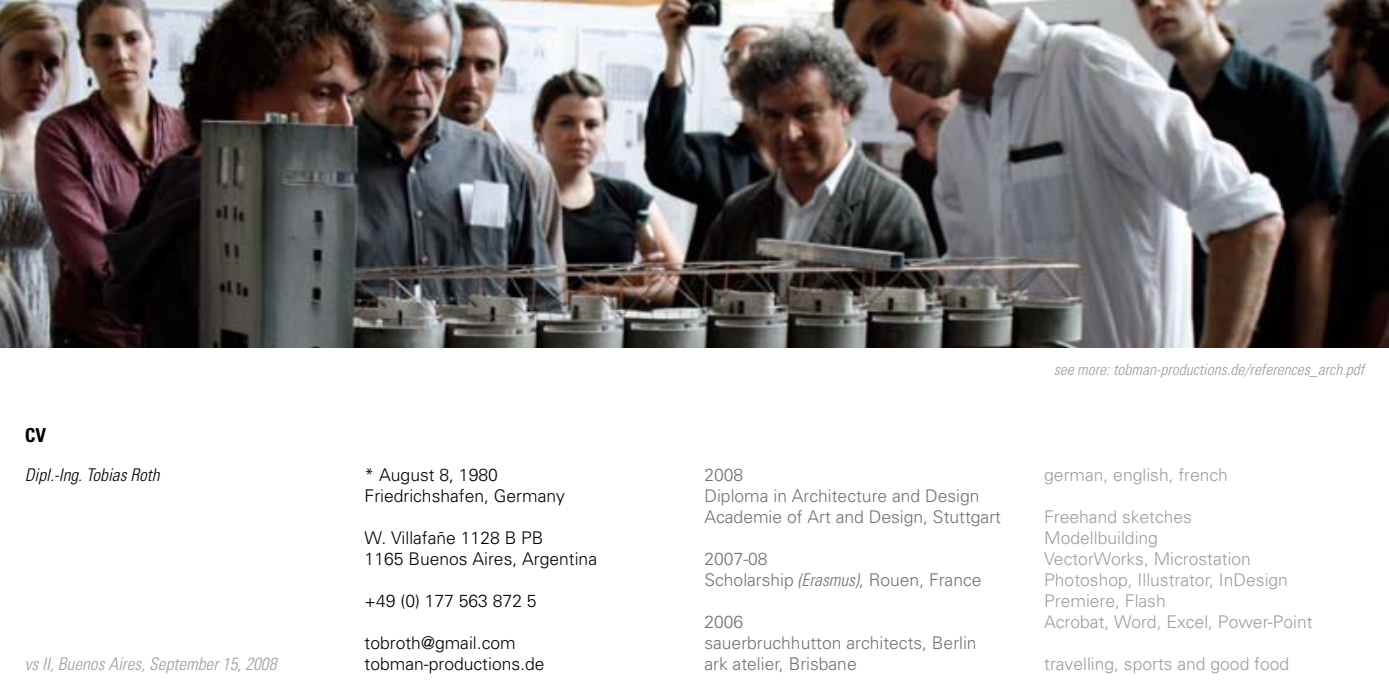
<style>
.page{position:relative;width:1389px;height:695px;background:#fff}
.page>*{position:absolute;margin:0;border:0;box-sizing:border-box;transform-origin:0 0}
.t1{font:700 condensed 19.25px "Univers";color:#000}
.t2{font:300 17.5px/21px "Univers";color:#9c9d9f}
.t3{font:300 17.5px/21px "Univers";color:#707173}
.t4{font:300 17.5px/21px "Univers";color:#000}
.t5{font:italic 300 condensed 17.5px "Univers";color:#9c9d9f}
.t6{font:italic 300 condensed 17.5px "Univers";color:#000}
.t7{font:italic 300 condensed 15.75px "Univers";color:#9c9d9f}
.s1{font-style:italic;font-stretch:condensed}
</style>
<div class="page">
<img style="left:0;top:0;width:1389px;height:347px">
<p class="t1" style="left:25px;top:423px;width:23px">CV</p>
<p class="t6" style="left:25px;top:464px;width:136px">Dipl.-Ing. Tobias Roth</p>
<p class="t3" style="left:704px;top:464px;width:298px">2008<br>Diploma in Architecture and Design<br>Academie of Art and Design, Stuttgart</p>
<p class="t3" style="left:704px;top:548px;width:279px">2007-08<br>Scholarship <span class="s1">(Erasmus)</span>, Rouen, France</p>
<p class="t3" style="left:704px;top:611px;width:274px">2006<br>sauerbruchhutton architects, Berlin ark atelier, Brisbane</p>
<p class="t4" style="left:365px;top:464px;width:202px">* August 8, 1980<br>Friedrichshafen, Germany</p>
<p class="t4" style="left:365px;top:527px;width:234px">W. Villafañe 1128 B PB<br>1165 Buenos Aires, Argentina</p>
<p class="t4" style="left:365px;top:590px;width:174px">+49 (0) 177 563 872 5</p>
<p class="t4" style="left:365px;top:632px;width:181px">tobroth@gmail.com tobman-productions.de</p>
<p class="t5" style="left:25px;top:653px;width:253px">vs II, Buenos Aires, September 15, 2008</p>
<p class="t7" style="left:1054px;top:360px;width:312px">see more: tobman-productions.de/references_arch.pdf</p>
<p class="t2" style="left:1044px;top:464px;width:185px">german, english, french</p>
<p class="t2" style="left:1044px;top:506px;width:270px">Freehand sketches<br>Modellbuilding<br>VectorWorks, Microstation<br>Photoshop, Illustrator, InDesign<br>Premiere, Flash<br>Acrobat, Word, Excel, Power-Point</p>
<p class="t2" style="left:1044px;top:653px;width:247px">travelling, sports and good food</p>
</div>
